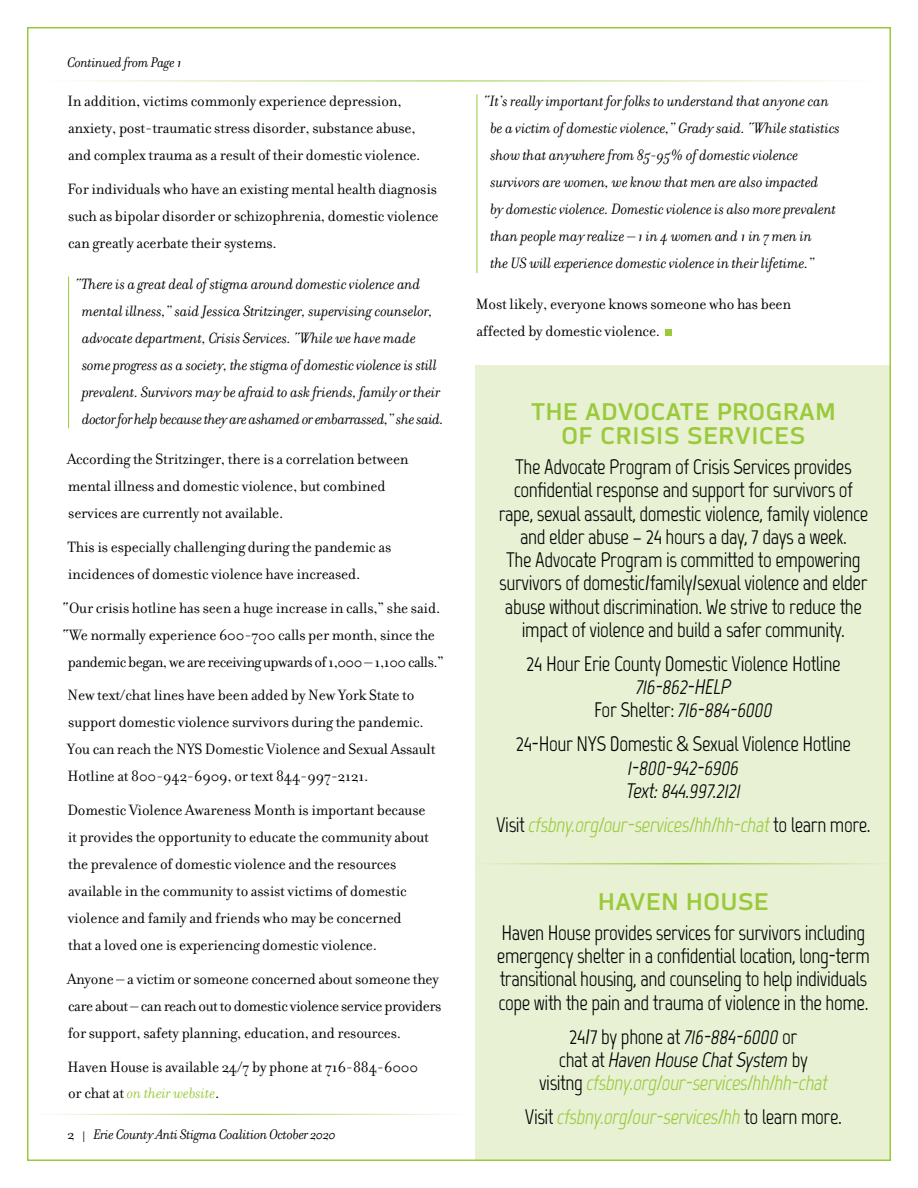
<style>
.page{position:relative;width:918px;height:1188px;background:#fff}
.page>*{position:absolute;margin:0;border:0;box-sizing:border-box;transform-origin:0 0}
.t1{font:500 24px/24px "Endzone Sans";letter-spacing:.03em;color:#9aca3c;text-align:center}
.t2{font:21px/23.2px "Marvel";letter-spacing:-.02em;color:#000;text-align:center}
.t3{font:italic 21px/23.2px "Marvel";letter-spacing:-.02em;color:#9aca3c;text-align:center}
.t4{font:italic 21px/23.2px "Marvel";letter-spacing:-.02em;color:#000;text-align:center}
.t5{font:16.2px/27px "Filosofia";letter-spacing:-.01em;color:#000}
.t6{font:italic 16.2px/27px "Filosofia";letter-spacing:-.01em;color:#000}
.t7{font:italic 15px "Filosofia";letter-spacing:-.02em;color:#000}
.s1{font-style:italic;color:#9aca3c}
.s2{font-style:normal}
.s3{font-style:normal;color:#000}
.s4{color:#000}
</style>
<div class="page">
<hr style="left:68px;top:277px;width:1px;height:151px;background:#9aca3c">
<hr style="left:477px;top:95px;width:1px;height:178px;background:#9aca3c">
<div style="left:666px;top:329px;width:6px;height:7px;background:#9aca3c"></div>
<div style="left:476px;top:365px;width:415px;height:796px;background:#e8f1d4"></div>
<hr style="left:476px;top:863px;width:415px;height:1px;background:#9aca3c">
<hr style="left:27px;top:1114px;width:447px;height:1px;background:#9aca3c">
<hr style="left:27px;top:81px;width:864px;height:1px;background:#9aca3c">
<p class="t7" style="left:68px;top:55px;width:116px">Continued from Page 1</p>
<p class="t5" style="left:67px;top:88px;width:355px">In addition, victims commonly experience depression, anxiety, post-traumatic stress disorder, substance abuse, and complex trauma as a result of their domestic violence.</p>
<p class="t5" style="left:67px;top:176px;width:373px;text-align:justify">For individuals who have an existing mental health diagnosis such as bipolar disorder or schizophrenia, domestic violence can greatly acerbate their systems.</p>
<p class="t6" style="left:82px;top:270px;width:364px;text-indent:-7px">“There is a great deal of stigma around domestic violence and mental illness,” said Jessica Stritzinger, supervising counselor, advocate department, Crisis Services. “While we have made some progress as a society, the stigma of domestic violence is still prevalent. Survivors may be afraid to ask friends, family or their doctor for help because they are ashamed or embarrassed,” she said.</p>
<p class="t5" style="left:67px;top:446px;width:343px">According the Stritzinger, there is a correlation between mental illness and domestic violence, but combined services are currently not available.</p>
<p class="t5" style="left:68px;top:534px;width:325px">This is especially challenging during the pandemic as incidences of domestic violence have increased.</p>
<p class="t5" style="left:63px;top:594px;width:383px;text-align:center">“Our crisis hotline has seen a huge increase in calls,” she said. “We normally experience 600-700 calls per month, since the pandemic began, we are receiving upwards of 1,000 – 1,100 calls.”</p>
<p class="t5" style="left:67px;top:682px;width:370px">New text/chat lines have been added by New York State to support domestic violence survivors during the pandemic.<br>You can reach the NYS Domestic Violence and Sexual Assault Hotline at 800-942-6909, or text 844-997-2121.</p>
<p class="t5" style="left:67px;top:797px;width:363px">Domestic Violence Awareness Month is important because it provides the opportunity to educate the community about the prevalence of domestic violence and the resources available in the community to assist victims of domestic violence and family and friends who may be concerned that a loved one is experiencing domestic violence.</p>
<p class="t5" style="left:67px;top:965px;width:376px">Anyone – a victim or someone concerned about someone they care about – can reach out to domestic violence service providers for support, safety planning, education, and resources.</p>
<p class="t5" style="left:67px;top:1053px;width:352px">Haven House is available 24/7 by phone at 716-884-6000 or chat at <span class="s1">on their website</span>.</p>
<p class="t7" style="left:68px;top:1126px;width:270px"><span class="s2">2 |</span> Erie County Anti Stigma Coalition October 2020</p>
<p class="t6" style="left:490px;top:88px;width:351px;text-indent:-7px">“It’s really important for folks to understand that anyone can be a victim of domestic violence,” Grady said. “While statistics show that anywhere from 85-95% of domestic violence survivors are women, we know that men are also impacted<br>by domestic violence. Domestic violence is also more prevalent than people may realize – 1 in 4 women and 1 in 7 men in<br>the US will experience domestic violence in their lifetime.”</p>
<p class="t5" style="left:476px;top:291px;width:317px">Most likely, everyone knows someone who has been affected by domestic violence.</p>
<h1 class="t1" style="left:531px;top:400px;width:306px">THE ADVOCATE PROGRAM<br>OF CRISIS SERVICES</h1>
<p class="t2" style="left:499px;top:455px;width:371px">The Advocate Program of Crisis Services provides confidential response and support for survivors of rape, sexual assault, domestic violence, family violence and elder abuse – 24 hours a day, 7 days a week.<br>The Advocate Program is committed to empowering survivors of domestic/family/sexual violence and elder abuse without discrimination. We strive to reduce the impact of violence and build a safer community.</p>
<p class="t2" style="left:526px;top:652px;width:316px">24 Hour Erie County Domestic Violence Hotline</p>
<p class="t4" style="left:594px;top:675px;width:180px">716-862-HELP<br><span class="s2">For Shelter:</span> 716-884-6000</p>
<p class="t2" style="left:516px;top:732px;width:337px">24-Hour NYS Domestic &amp; Sexual Violence Hotline</p>
<p class="t4" style="left:626px;top:756px;width:116px;text-align:left">1-800-942-6906<br>Text: 844.997.2121</p>
<p class="t3" style="left:496px;top:813px;width:376px"><span class="s3">Visit</span> cfsbny.org/our-services/hh/hh-chat <span class="s3">to learn more.</span></p>
<h1 class="t1" style="left:598px;top:890px;width:172px">HAVEN HOUSE</h1>
<p class="t2" style="left:497px;top:921px;width:374px;text-align:left">Haven House provides services for survivors including emergency shelter in a confidential location, long-term transitional housing, and counseling to help individuals cope with the pain and trauma of violence in the home.</p>
<p class="t3" style="left:539px;top:1025px;width:290px"><span class="s3">24/7 by phone at</span> <span class="s4">716-884-6000</span> <span class="s3">or<br>chat at</span> <span class="s4">Haven House Chat System</span> <span class="s3">by visitng</span> cfsbny.org/our-services/hh/hh-chat</p>
<p class="t3" style="left:525px;top:1105px;width:319px"><span class="s3">Visit</span> cfsbny.org/our-services/hh <span class="s3">to learn more.</span></p>
</div>
